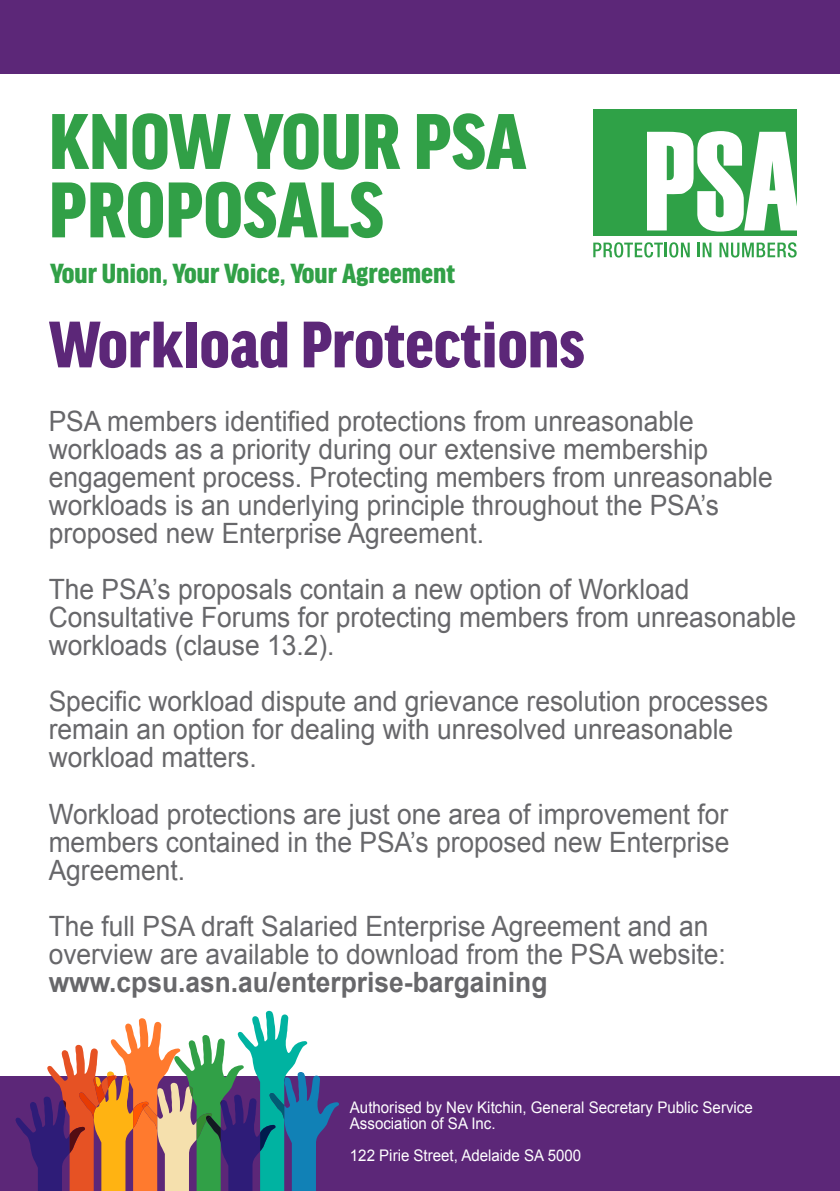
<style>
.page{position:relative;width:840px;height:1191px;background:#fff}
.page>*{position:absolute;margin:0;border:0;box-sizing:border-box;transform-origin:0 0}
.t1{font:900 condensed 83.8px "Good Headline Pro";color:#31a047;scale:1.09 1}
.t2{font:900 condensed 69.8px "Good Headline Pro";color:#5c2778;scale:1.09 1}
.t3{font:900 condensed 29.4px "Good Headline Pro";color:#31a047;scale:1.09 1}
.t4{font:28px/28px "Arial";color:#67676a;scale:.94 1}
.t5{font:700 28px "Arial";color:#67676a;scale:.94 1}
.t6{font:16px/16px "Arial";color:#fff;scale:.94 1}
</style>
<div class="page">
<div style="left:0;top:1076px;width:839px;height:115px;background:#5c2778"></div>
<svg style="left:15px;top:1010px;width:324px;height:181px"></svg>
<div style="left:593px;top:109px;width:203px;height:127px;background:#2fa147"></div>
<svg style="left:593px;top:242px;width:96px;height:15px"></svg>
<svg style="left:697px;top:243px;width:14px;height:14px"></svg>
<svg style="left:719px;top:242px;width:77px;height:15px"></svg>
<svg style="left:647px;top:131px;width:149px;height:101px"></svg>
<div style="left:0;top:0;width:839px;height:74px;background:#5c2778"></div>
<p class="t1" style="left:49px;top:97px;width:439px">KNOW YOUR PSA</p>
<p class="t1" style="left:49px;top:165px;width:309px">PROPOSALS</p>
<p class="t3" style="left:50px;top:257px;width:373px">Your Union, Your Voice, Your Agreement</p>
<p class="t2" style="left:49px;top:307px;width:493px">Workload Protections</p>
<p class="t4" style="left:49px;top:407px;width:771px">PSA members identified protections from unreasonable workloads as a priority during our extensive membership engagement process. Protecting members from unreasonable workloads is an underlying principle throughout the PSA’s proposed new Enterprise Agreement.</p>
<p class="t4" style="left:49px;top:575px;width:796px">The PSA’s proposals contain a new option of Workload<br>Consultative Forums for protecting members from unreasonable workloads (clause 13.2).</p>
<p class="t4" style="left:49px;top:687px;width:766px">Specific workload dispute and grievance resolution processes remain an option for dealing with unresolved unreasonable workload matters.</p>
<p class="t4" style="left:49px;top:799px;width:725px;text-align:justify">Workload protections are just one area of improvement for members contained in the PSA’s proposed new Enterprise Agreement.</p>
<p class="t4" style="left:49px;top:911px;width:721px">The full PSA draft Salaried Enterprise Agreement and an overview are available to download from the PSA website:</p>
<p class="t5" style="left:49px;top:962px;width:532px">www.cpsu.asn.au/enterprise-bargaining</p>
<p class="t6" style="left:350px;top:1099px;width:430px">Authorised by Nev Kitchin, General Secretary Public Service<br>Association of SA Inc.</p>
<p class="t6" style="left:350px;top:1147px;width:247px">122 Pirie Street, Adelaide SA 5000</p>
</div>
